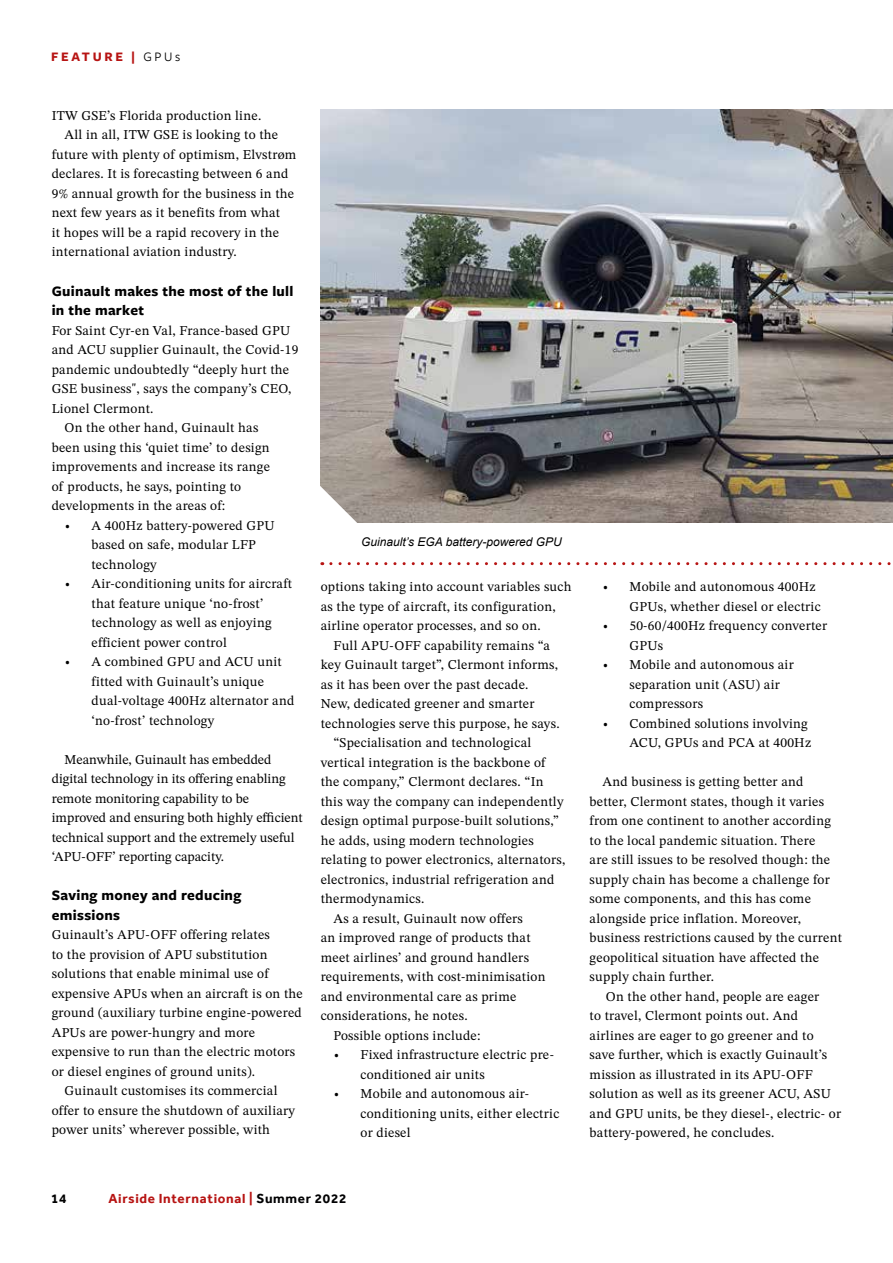
<style>
.page{position:relative;width:893px;height:1263px;background:#fff}
.page>*{position:absolute;margin:0;border:0;box-sizing:border-box;transform-origin:0 0}
.t1{font:700 15px/19.5px "Freight Sans Pro";letter-spacing:.02em;color:#000}
.t2{font:13.5px/19.5px "STIX Two Text";letter-spacing:.02em;color:#000}
.t3{font:13.5px/19.5px "STIX Two Text";color:#000}
.t4{font:700 13.5px "Effra";letter-spacing:.05em;color:#b71413}
.t5{font:700 13.5px "Freight Sans Pro";letter-spacing:.2em;color:#b71413}
.t6{font:700 13.5px "Effra";color:#000}
.t7{font:italic 12px "Arial";color:#000}
.s1{font-weight:400;color:#000}
.s2{color:#020203}
</style>
<div class="page">
<img style="left:320px;top:110px;width:573px;height:341px">
<svg style="left:320px;top:451px;width:573px;height:115px"></svg>
<p class="t5" style="left:51px;top:47px;width:131px">FEATURE | <span class="s1">GPUs</span></p>
<p class="t2" style="left:52px;top:106px;width:211px">ITW GSE’s Florida production line.</p>
<p class="t2" style="left:64px;top:125px;width:215px">All in all, ITW GSE is looking to the</p>
<p class="t2" style="left:52px;top:145px;width:246px">future with plenty of optimism, Elvstrøm</p>
<p class="t2" style="left:52px;top:164px;width:238px">declares. It is forecasting between 6 and</p>
<p class="t2" style="left:52px;top:184px;width:244px">9% annual growth for the business in the</p>
<p class="t2" style="left:52px;top:203px;width:230px">next few years as it benefits from what</p>
<p class="t2" style="left:52px;top:223px;width:229px">it hopes will be a rapid recovery in the</p>
<p class="t2" style="left:52px;top:242px;width:187px">international aviation industry.</p>
<p class="t1" style="left:52px;top:280px;width:243px">Guinault makes the most of the lull in the market</p>
<p class="t2" style="left:52px;top:320px;width:240px">For Saint Cyr-en Val, France-based GPU</p>
<p class="t2" style="left:52px;top:340px;width:248px">and ACU supplier Guinault, the Covid-19</p>
<p class="t2" style="left:52px;top:359px;width:239px">pandemic undoubtedly “deeply hurt the</p>
<p class="t2" style="left:52px;top:379px;width:241px">GSE business", says the company’s CEO,</p>
<p class="t2" style="left:52px;top:398px;width:103px">Lionel Clermont.</p>
<p class="t2" style="left:64px;top:418px;width:195px">On the other hand, Guinault has</p>
<p class="t2" style="left:52px;top:437px;width:219px">been using this ‘quiet time’ to design</p>
<p class="t2" style="left:52px;top:457px;width:220px">improvements and increase its range</p>
<p class="t2" style="left:52px;top:476px;width:191px">of products, he says, pointing to</p>
<p class="t2" style="left:52px;top:496px;width:175px">developments in the areas of:</p>
<p class="t2" style="left:91px;top:515px;width:185px;text-indent:-27px">• A 400Hz battery-powered GPU based on safe, modular LFP technology</p>
<p class="t2" style="left:91px;top:574px;width:202px;text-indent:-27px">• Air-conditioning units for aircraft that feature unique ‘no-frost’ technology as well as enjoying efficient power control</p>
<p class="t2" style="left:91px;top:652px;width:204px;text-indent:-27px">• A combined GPU and ACU unit fitted with Guinault’s unique dual-voltage 400Hz alternator and ‘no-frost’ technology</p>
<p class="t3" style="left:52px;top:749px;width:253px;text-indent:13px">Meanwhile, Guinault has embedded digital technology in its offering enabling remote monitoring capability to be improved and ensuring both highly efficient technical support and the extremely useful ‘APU-OFF’ reporting capacity.</p>
<p class="t1" style="left:52px;top:885px;width:191px">Saving money and reducing emissions</p>
<p class="t2" style="left:52px;top:925px;width:220px">Guinault’s APU-OFF offering relates</p>
<p class="t2" style="left:52px;top:944px;width:217px">to the provision of APU substitution</p>
<p class="t2" style="left:52px;top:964px;width:218px">solutions that enable minimal use of</p>
<p class="t2" style="left:52px;top:983px;width:253px">expensive APUs when an aircraft is on the</p>
<p class="t2" style="left:52px;top:1003px;width:252px">ground (auxiliary turbine engine-powered</p>
<p class="t2" style="left:52px;top:1022px;width:205px">APUs are power-hungry and more</p>
<p class="t2" style="left:52px;top:1042px;width:245px">expensive to run than the electric motors</p>
<p class="t2" style="left:52px;top:1061px;width:205px">or diesel engines of ground units).</p>
<p class="t2" style="left:64px;top:1081px;width:214px">Guinault customises its commercial</p>
<p class="t2" style="left:52px;top:1100px;width:245px">offer to ensure the shutdown of auxiliary</p>
<p class="t2" style="left:52px;top:1120px;width:220px">power units’ wherever possible, with</p>
<p class="t7" style="left:361px;top:534px;width:202px">Guinault’s EGA battery-powered GPU</p>
<p class="t2" style="left:321px;top:577px;width:252px">options taking into account variables such</p>
<p class="t2" style="left:321px;top:596px;width:237px">as the type of aircraft, its configuration,</p>
<p class="t2" style="left:321px;top:616px;width:221px">airline operator processes, and so on.</p>
<p class="t2" style="left:333px;top:635px;width:218px">Full APU-OFF capability remains “a</p>
<p class="t2" style="left:321px;top:655px;width:239px">key Guinault target”, Clermont informs,</p>
<p class="t2" style="left:321px;top:674px;width:209px">as it has been over the past decade.</p>
<p class="t2" style="left:321px;top:694px;width:215px">New, dedicated greener and smarter</p>
<p class="t2" style="left:321px;top:713px;width:240px">technologies serve this purpose, he says.</p>
<p class="t2" style="left:333px;top:733px;width:199px">“Specialisation and technological</p>
<p class="t2" style="left:321px;top:752px;width:226px">vertical integration is the backbone of</p>
<p class="t2" style="left:321px;top:772px;width:224px">the company,” Clermont declares. “In</p>
<p class="t2" style="left:321px;top:791px;width:244px">this way the company can independently</p>
<p class="t2" style="left:321px;top:811px;width:240px">design optimal purpose-built solutions,”</p>
<p class="t2" style="left:321px;top:830px;width:215px">he adds, using modern technologies</p>
<p class="t2" style="left:321px;top:850px;width:246px">relating to power electronics, alternators,</p>
<p class="t2" style="left:321px;top:869px;width:235px">electronics, industrial refrigeration and</p>
<p class="t2" style="left:321px;top:889px;width:105px">thermodynamics.</p>
<p class="t2" style="left:333px;top:908px;width:191px">As a result, Guinault now offers</p>
<p class="t2" style="left:321px;top:928px;width:211px">an improved range of products that</p>
<p class="t2" style="left:321px;top:947px;width:210px">meet airlines’ and ground handlers</p>
<p class="t2" style="left:321px;top:967px;width:226px">requirements, with cost-minimisation</p>
<p class="t2" style="left:321px;top:986px;width:197px">and environmental care as prime</p>
<p class="t2" style="left:321px;top:1006px;width:149px">considerations, he notes.</p>
<p class="t2" style="left:333px;top:1025px;width:149px">Possible options include:</p>
<p class="t2" style="left:360px;top:1045px;width:195px;text-indent:-27px">• Fixed infrastructure electric pre&shy;conditioned air units</p>
<p class="t2" style="left:360px;top:1084px;width:200px;text-indent:-27px">• Mobile and autonomous air&shy;conditioning units, either electric or diesel</p>
<p class="t2" style="left:629px;top:577px;width:193px;text-indent:-27px">• Mobile and autonomous 400Hz<br>GPUs, whether diesel or electric</p>
<p class="t2" style="left:629px;top:616px;width:199px;text-indent:-27px">• 50-60/400Hz frequency converter<br>GPUs</p>
<p class="t2" style="left:629px;top:655px;width:166px;text-indent:-27px">• Mobile and autonomous air separation unit (ASU) air compressors</p>
<p class="t2" style="left:602px;top:713px;width:210px;text-align:right">• Combined solutions involving<br>ACU, GPUs and PCA at 400Hz</p>
<p class="t2" style="left:602px;top:772px;width:203px">And business is getting better and</p>
<p class="t2" style="left:590px;top:791px;width:236px">better, Clermont states, though it varies</p>
<p class="t2" style="left:590px;top:811px;width:243px">from one continent to another according</p>
<p class="t2" style="left:590px;top:830px;width:227px">to the local pandemic situation. There</p>
<p class="t2" style="left:590px;top:850px;width:242px">are still issues to be resolved though: the</p>
<p class="t2" style="left:590px;top:869px;width:242px">supply chain has become a challenge for</p>
<p class="t2" style="left:590px;top:889px;width:223px">some components, and this has come</p>
<p class="t2" style="left:590px;top:908px;width:213px">alongside price inflation. Moreover,</p>
<p class="t2" style="left:590px;top:928px;width:254px">business restrictions caused by the current</p>
<p class="t2" style="left:590px;top:947px;width:231px">geopolitical situation have affected the</p>
<p class="t2" style="left:590px;top:967px;width:126px">supply chain further.</p>
<p class="t2" style="left:606px;top:986px;width:215px">On the other hand, people are eager</p>
<p class="t2" style="left:590px;top:1006px;width:210px">to travel, Clermont points out. And</p>
<p class="t2" style="left:590px;top:1025px;width:225px">airlines are eager to go greener and to</p>
<p class="t2" style="left:590px;top:1045px;width:239px">save further, which is exactly Guinault’s</p>
<p class="t2" style="left:590px;top:1064px;width:224px">mission as illustrated in its APU-OFF</p>
<p class="t2" style="left:590px;top:1084px;width:243px">solution as well as its greener ACU, ASU</p>
<p class="t2" style="left:590px;top:1103px;width:253px">and GPU units, be they diesel-, electric- or</p>
<p class="t2" style="left:590px;top:1123px;width:186px">battery-powered, he concludes.</p>
<p class="t6" style="left:51px;top:1190px;width:17px">14</p>
<p class="t4" style="left:108px;top:1190px;width:239px">Airside International | <span class="s2">Summer 2022</span></p>
</div>
